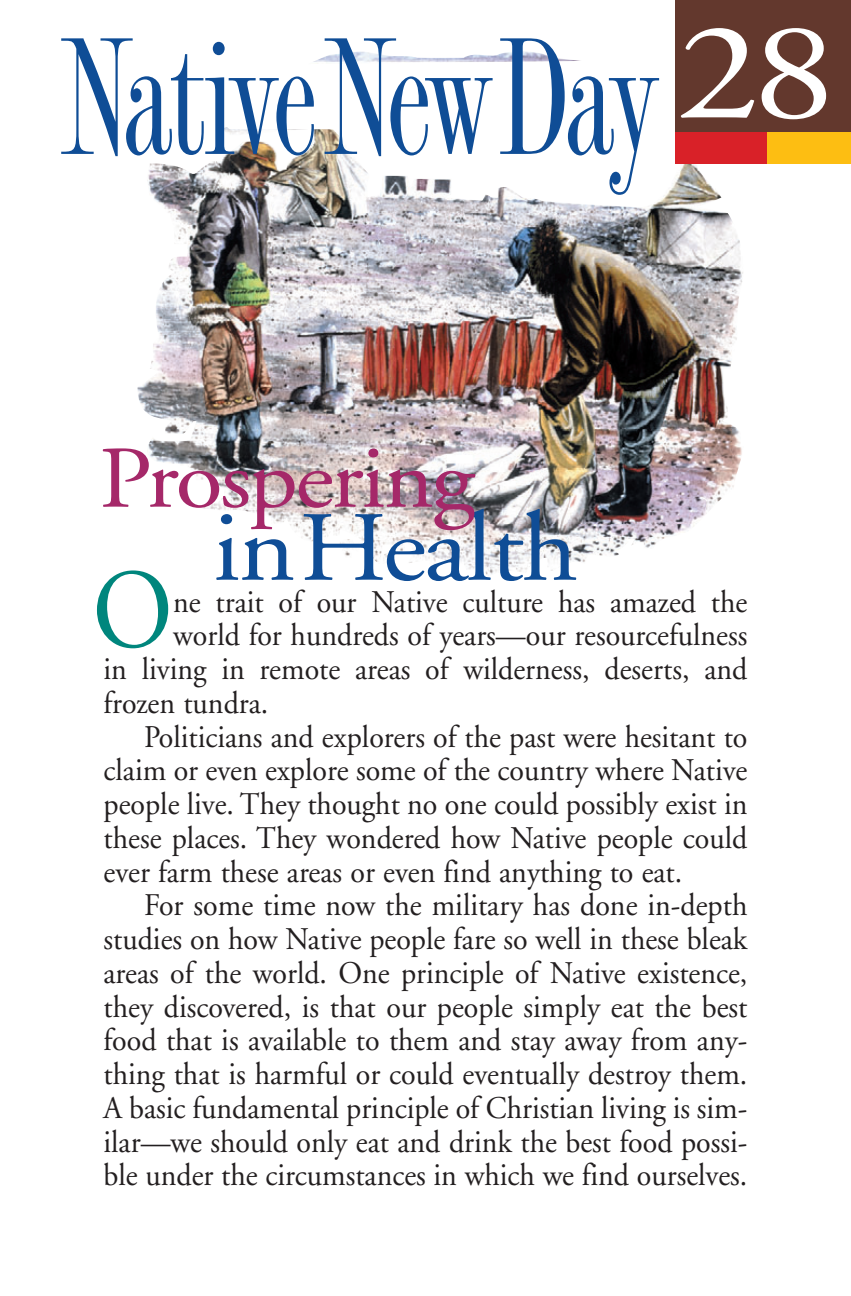
<style>
.page{position:relative;width:851px;height:1296px;background:#fff}
.page>*{position:absolute;margin:0;border:0;box-sizing:border-box;transform-origin:0 0}
.t1{font:173.25px "Fashion Compressed Plain";letter-spacing:-.04em;color:#0f4d96;scale:.9 1}
.t2{font:112.5px "Adobe Garamond";color:#00867d;scale:.9 1}
.t3{font:99px "Adobe Garamond";letter-spacing:-.02em;color:#0f4d96;scale:1.1 1}
.t4{font:87.75px "Adobe Garamond";letter-spacing:-.025em;color:#a52869;scale:1.1 1}
.t5{font:31.5px "Adobe Garamond";color:#231f20;scale:.95 1}
</style>
<div class="page">
<img style="left:137px;top:51px;width:606px;height:524px">
<div style="left:675px;top:0;width:175px;height:133px;background:#63382d"></div>
<div style="left:675px;top:133px;width:92px;height:31px;background:#d92128"></div>
<div style="left:767px;top:133px;width:83px;height:31px;background:#fdbe12"></div>
<h1 class="t1" style="left:60px;top:31px;width:863px">NativeNewDay <sup>28</sup></h1>
<h3 class="t4" style="left:99px;top:443px;width:343px">Prospering</h3>
<h3 class="t3" style="left:212px;top:508px;width:334px">inHealth</h3>
<h2 class="t2" style="left:92px;top:566px;width:91px">O</h2>
<p class="t5" style="left:173px;top:589px;width:606px">ne trait of our Native culture has amazed the</p>
<p class="t5" style="left:173px;top:623px;width:606px">world for hundreds of years—our resourcefulness</p>
<p class="t5" style="left:103px;top:656px;width:679px">in living in remote areas of wilderness, deserts, and</p>
<p class="t5" style="left:103px;top:690px;width:175px">frozen tundra.</p>
<p class="t5" style="left:144px;top:724px;width:636px">Politicians and explorers of the past were hesitant to</p>
<p class="t5" style="left:103px;top:758px;width:679px">claim or even explore some of the country where Native</p>
<p class="t5" style="left:103px;top:791px;width:679px">people live. They thought no one could possibly exist in</p>
<p class="t5" style="left:103px;top:825px;width:679px">these places. They wondered how Native people could</p>
<p class="t5" style="left:103px;top:859px;width:610px">ever farm these areas or even find anything to eat.</p>
<p class="t5" style="left:144px;top:893px;width:636px">For some time now the military has done in-depth</p>
<p class="t5" style="left:104px;top:926px;width:679px">studies on how Native people fare so well in these bleak</p>
<p class="t5" style="left:104px;top:960px;width:679px">areas of the world. One principle of Native existence,</p>
<p class="t5" style="left:104px;top:994px;width:679px">they discovered, is that our people simply eat the best</p>
<p class="t5" style="left:104px;top:1028px;width:679px">food that is available to them and stay away from any-</p>
<p class="t5" style="left:104px;top:1061px;width:679px">thing that is harmful or could eventually destroy them.</p>
<p class="t5" style="left:104px;top:1095px;width:679px">A basic fundamental principle of Christian living is sim-</p>
<p class="t5" style="left:104px;top:1129px;width:679px">ilar—we should only eat and drink the best food possi-</p>
<p class="t5" style="left:104px;top:1163px;width:679px">ble under the circumstances in which we find ourselves.</p>
</div>
